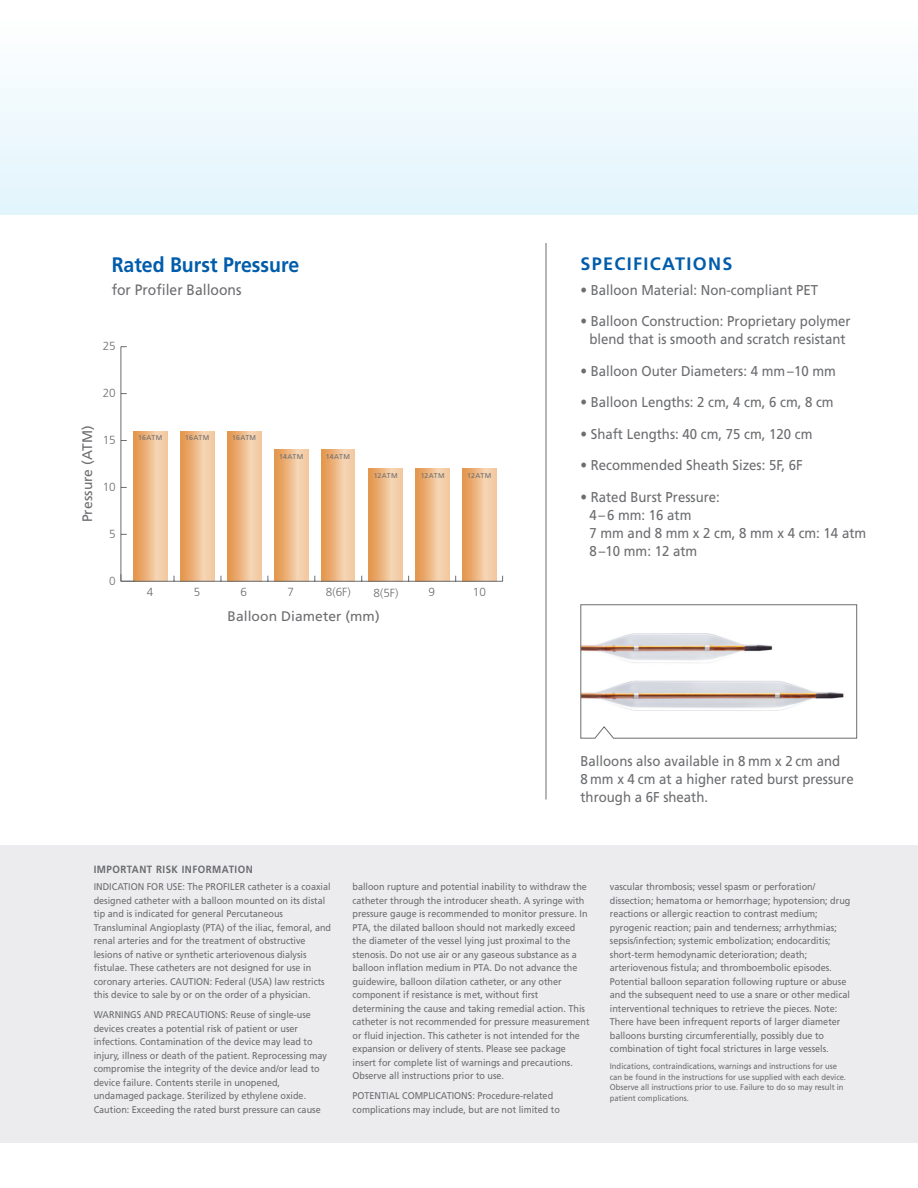
<style>
.page{position:relative;width:918px;height:1188px;background:#fff}
.page>*{position:absolute;margin:0;border:0;box-sizing:border-box;transform-origin:0 0}
.t1{font:700 21px "Frutiger LT Std";color:#015dab;scale:.93 1}
.t2{font:700 18px "Frutiger LT Std";letter-spacing:.075em;color:#015dab}
.t3{font:15px "Frutiger LT Std";color:#6c6d70;scale:.93 1}
.t4{font:14.25px/18px "Frutiger LT Std";color:#6c6d70;scale:.93 1}
.t5{font:13.8px "Frutiger LT Std";letter-spacing:.005em;color:#6c6d70}
.t6{font:300 11.7px "Frutiger LT Std";color:#6c6d70}
.t7{font:700 10.5px "Frutiger LT Std";letter-spacing:.05em;color:#6c6d70;scale:.93 1}
.t8{font:9.75px/13.5px "Frutiger LT Std";color:#6c6d70;scale:.93 1}
.t9{font:8.25px/10.5px "Frutiger LT Std";color:#6c6d70;scale:.93 1}
.t10{font:6.9px "Frutiger LT Std";letter-spacing:.04em;color:#6c6d70}
</style>
<div class="page">
<div style="left:0;top:846px;width:918px;height:297px;background:#ececee"></div>
<svg style="left:580px;top:604px;width:277px;height:135px"></svg>
<div style="left:0;top:0;width:918px;height:215px;background:linear-gradient(to bottom,#fff,#e2f4fc)"></div>
<hr style="left:546px;top:243px;width:1px;height:557px;background:#6c6d70">
<svg style="left:321px;top:450px;width:34px;height:131px;background:#edba88"></svg>
<svg style="left:134px;top:431px;width:33px;height:150px;background:#edba89"></svg>
<svg style="left:181px;top:431px;width:33px;height:150px;background:#edba89"></svg>
<svg style="left:228px;top:431px;width:33px;height:150px;background:#edba89"></svg>
<svg style="left:274px;top:450px;width:34px;height:131px;background:#edb987"></svg>
<svg style="left:368px;top:469px;width:34px;height:112px;background:#edb988"></svg>
<svg style="left:415px;top:469px;width:34px;height:112px;background:#edb988"></svg>
<svg style="left:462px;top:469px;width:34px;height:112px;background:#edba88"></svg>
<hr style="left:121px;top:347px;width:1px;height:234px;background:#6c6d70">
<hr style="left:121px;top:581px;width:382px;height:1px;background:#6c6d70">
<svg style="left:121px;top:574px;width:14px;height:7px"></svg>
<h1 class="t1" style="left:112px;top:253px;width:203px">Rated Burst Pressure</h1>
<h3 class="t3" style="left:112px;top:281px;width:141px">for Profiler Balloons</h3>
<p class="t6" style="left:103px;top:340px;width:15px">25</p>
<p class="t6" style="left:103px;top:387px;width:15px">20</p>
<h3 class="t5" style="left:79px;top:522px;width:98px;rotate:-90deg">Pressure (ATM)</h3>
<p class="t6" style="left:103px;top:433px;width:15px">15</p>
<p class="t6" style="left:103px;top:480px;width:15px">10</p>
<p class="t6" style="left:109px;top:527px;width:8px">5</p>
<p class="t6" style="left:109px;top:574px;width:8px">0</p>
<p class="t10" style="left:138px;top:434px;width:26px">16ATM</p>
<p class="t10" style="left:185px;top:434px;width:26px">16ATM</p>
<p class="t10" style="left:232px;top:434px;width:26px">16ATM</p>
<p class="t10" style="left:279px;top:453px;width:26px">14ATM</p>
<p class="t10" style="left:326px;top:453px;width:26px">14ATM</p>
<p class="t10" style="left:374px;top:471px;width:26px">12ATM</p>
<p class="t10" style="left:421px;top:471px;width:26px">12ATM</p>
<p class="t10" style="left:467px;top:471px;width:26px">12ATM</p>
<p class="t6" style="left:147px;top:585px;width:8px">4</p>
<p class="t6" style="left:194px;top:585px;width:8px">5</p>
<p class="t6" style="left:241px;top:585px;width:8px">6</p>
<p class="t6" style="left:288px;top:585px;width:8px">7</p>
<p class="t6" style="left:326px;top:585px;width:26px">8(6F)</p>
<p class="t6" style="left:429px;top:585px;width:8px">9</p>
<p class="t6" style="left:473px;top:585px;width:15px">10</p>
<h3 class="t5" style="left:228px;top:608px;width:154px">Balloon Diameter (mm)</h3>
<p class="t6" style="left:374px;top:586px;width:26px">8(5F)</p>
<p class="t7" style="left:94px;top:863px;width:173px">IMPORTANT RISK INFORMATION</p>
<h2 class="t2" style="left:580px;top:253px;width:154px">SPECIFICATIONS</h2>
<h3 class="t4" style="left:580px;top:281px;width:257px">• Balloon Material: Non-compliant PET</h3>
<h3 class="t4" style="left:580px;top:312px;width:292px;text-align:center">• Balloon Construction: Proprietary polymer blend that is smooth and scratch resistant</h3>
<h3 class="t4" style="left:580px;top:362px;width:276px">• Balloon Outer Diameters: 4 mm –10 mm</h3>
<h3 class="t4" style="left:580px;top:393px;width:274px">• Balloon Lengths: 2 cm, 4 cm, 6 cm, 8 cm</h3>
<h3 class="t4" style="left:580px;top:425px;width:251px">• Shaft Lengths: 40 cm, 75 cm, 120 cm</h3>
<h3 class="t4" style="left:580px;top:456px;width:240px">• Recommended Sheath Sizes: 5F, 6F</h3>
<h3 class="t4" style="left:589px;top:488px;width:299px;text-indent:-9px">• Rated Burst Pressure:<br>4– 6 mm: 16 atm<br>7 mm and 8 mm x 2 cm, 8 mm x 4 cm: 14 atm<br>8 –10 mm: 12 atm</h3>
<h3 class="t4" style="left:580px;top:752px;width:295px">Balloons also available in 8 mm x 2 cm and<br>8 mm x 4 cm at a higher rated burst pressure through a 6F sheath.</h3>
<p class="t8" style="left:94px;top:880px;width:257px">INDICATION FOR USE: The PROFILER catheter is a coaxial designed catheter with a balloon mounted on its distal tip and is indicated for general Percutaneous Transluminal Angioplasty (PTA) of the iliac, femoral, and renal arteries and for the treatment of obstructive lesions of native or synthetic arteriovenous dialysis fistulae. These catheters are not designed for use in coronary arteries. CAUTION: Federal (USA) law restricts this device to sale by or on the order of a physician.</p>
<p class="t8" style="left:94px;top:1008px;width:252px">WARNINGS AND PRECAUTIONS: Reuse of single-use devices creates a potential risk of patient or user infections. Contamination of the device may lead to injury, illness or death of the patient. Reprocessing may compromise the integrity of the device and/or lead to device failure. Contents sterile in unopened, undamaged package. Sterilized by ethylene oxide.<br>Caution: Exceeding the rated burst pressure can cause</p>
<p class="t8" style="left:353px;top:880px;width:256px">balloon rupture and potential inability to withdraw the catheter through the introducer sheath. A syringe with pressure gauge is recommended to monitor pressure. In PTA, the dilated balloon should not markedly exceed the diameter of the vessel lying just proximal to the stenosis. Do not use air or any gaseous substance as a balloon inflation medium in PTA. Do not advance the guidewire, balloon dilation catheter, or any other component if resistance is met, without first determining the cause and taking remedial action. This catheter is not recommended for pressure measurement or fluid injection. This catheter is not intended for the expansion or delivery of stents. Please see package insert for complete list of warnings and precautions.<br>Observe all instructions prior to use.</p>
<p class="t8" style="left:353px;top:1089px;width:225px">POTENTIAL COMPLICATIONS: Procedure-related complications may include, but are not limited to</p>
<p class="t8" style="left:610px;top:880px;width:260px">vascular thrombosis; vessel spasm or perforation/ dissection; hematoma or hemorrhage; hypotension; drug reactions or allergic reaction to contrast medium; pyrogenic reaction; pain and tenderness; arrhythmias; sepsis/infection; systemic embolization; endocarditis; short-term hemodynamic deterioration; death; arteriovenous fistula; and thromboembolic episodes.<br>Potential balloon separation following rupture or abuse and the subsequent need to use a snare or other medical interventional techniques to retrieve the pieces. Note:<br>There have been infrequent reports of larger diameter balloons bursting circumferentially, possibly due to combination of tight focal strictures in large vessels.</p>
<p class="t9" style="left:610px;top:1061px;width:256px">Indications, contraindications, warnings and instructions for use can be found in the instructions for use supplied with each device.<br>Observe all instructions prior to use. Failure to do so may result in patient complications.</p>
</div>
